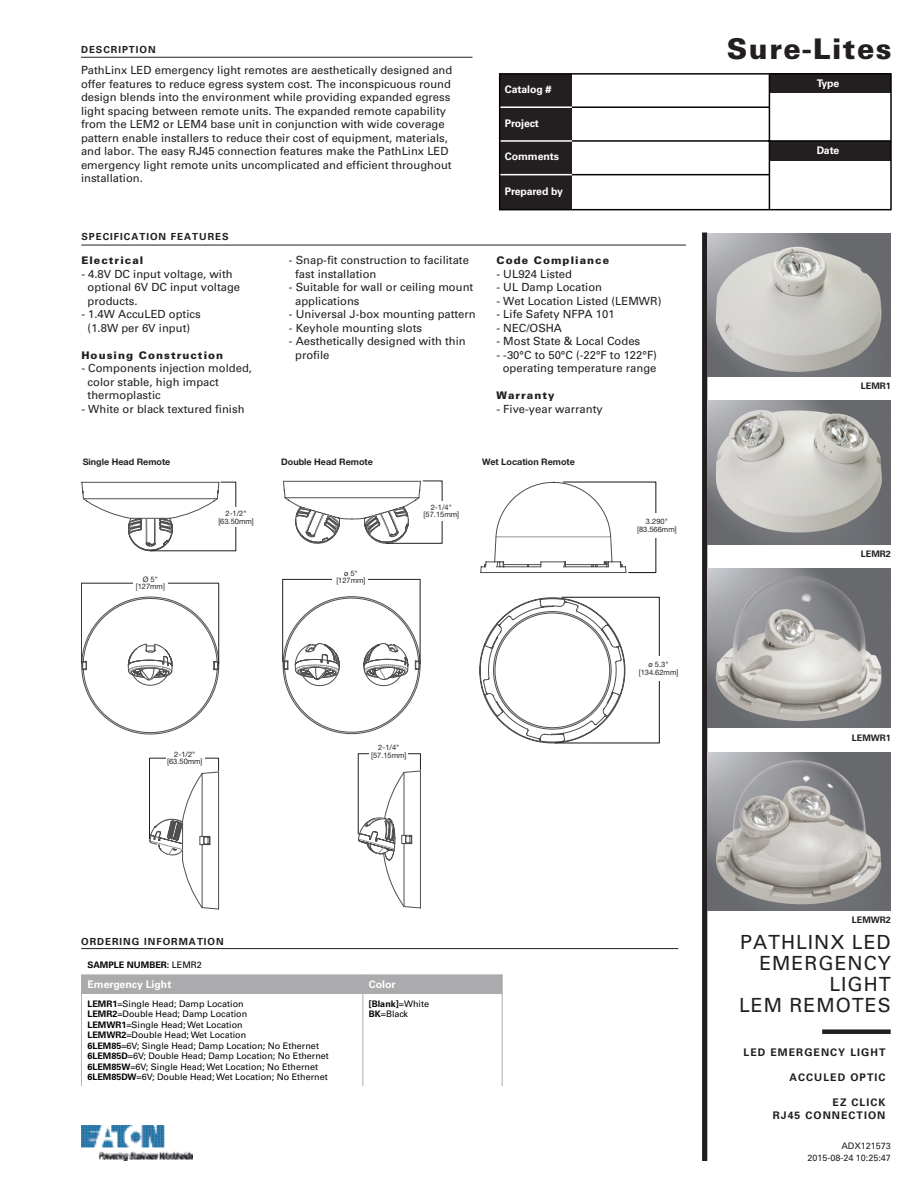
<style>
.page{position:relative;width:918px;height:1188px;background:#fff}
.page>*{position:absolute;margin:0;border:0;box-sizing:border-box;transform-origin:0 0}
.t1{font:900 28.5px "Univers LT Std";letter-spacing:.05em;color:#231f20}
.t2{font:19.5px/21px "Univers LT Std";letter-spacing:.05em;color:#231f20}
.t3{font:11.25px/13.5px "Univers LT Std";color:#231f20}
.t4{font:700 10.5px "Univers LT Std";letter-spacing:-.01em;color:#fff}
.t5{font:900 10.5px "Univers LT Std";letter-spacing:.1em;color:#231f20}
.t6{font:700 10.5px/12.6px "Univers LT Std";letter-spacing:.1em;color:#231f20;text-align:right}
.t7{font:700 9.75px "Univers LT Std";letter-spacing:.1em;color:#231f20}
.t8{font:9px/10.5px "Univers LT Std";color:#040503}
.t9{font:700 9px "Helvetica Neue LT Std";color:#231f20}
.t10{font:9px/12px "Univers LT Std";color:#231f20;text-align:right}
.t11{font:700 9px "Univers LT Std";color:#231f20}
.t12{font:700 9px "Univers LT Std";color:#040503}
.t13{font:7.5px/7.5px "Helvetica Neue LT Std";color:#231f20;text-align:center}
.s1{font-weight:400}
.s2{font-weight:700}
</style>
<div class="page">
<div style="left:702px;top:232px;width:5px;height:929px;background:#231f20"></div>
<hr style="left:81px;top:245px;width:605px;height:1px;background:#231f20">
<hr style="left:81px;top:57px;width:391px;height:1px;background:#231f20">
<svg style="left:479px;top:481px;width:181px;height:263px"></svg>
<svg style="left:149px;top:840px;width:70px;height:69px"></svg>
<svg style="left:81px;top:481px;width:156px;height:359px"></svg>
<svg style="left:358px;top:835px;width:63px;height:73px"></svg>
<svg style="left:282px;top:480px;width:161px;height:355px"></svg>
<hr style="left:234px;top:508px;width:4px;height:19px;background:#fff">
<div style="left:134px;top:580px;width:34px;height:7px;background:#fff"></div>
<div style="left:166px;top:756px;width:38px;height:6px;background:#fff"></div>
<hr style="left:441px;top:501px;width:3px;height:19px;background:#fff">
<div style="left:333px;top:577px;width:35px;height:5px;background:#fff"></div>
<div style="left:369px;top:751px;width:39px;height:5px;background:#fff"></div>
<div style="left:656px;top:656px;width:6px;height:25px;background:#fff"></div>
<div style="left:653px;top:513px;width:6px;height:25px;background:#fff"></div>
<img style="left:81px;top:1125px;width:111px;height:36px">
<div style="left:822px;top:1029px;width:69px;height:5px;background:#231f20"></div>
<img style="left:707px;top:752px;width:184px;height:158px">
<img style="left:707px;top:569px;width:184px;height:159px">
<img style="left:707px;top:401px;width:184px;height:143px">
<img style="left:707px;top:234px;width:184px;height:142px">
<hr style="left:502px;top:994px;width:1px;height:92px;background:#abadb0">
<hr style="left:81px;top:994px;width:1px;height:92px;background:#abadb0">
<div style="left:81px;top:974px;width:422px;height:20px;background:#ababae"></div>
<hr style="left:362px;top:994px;width:1px;height:92px;background:#ababae">
<hr style="left:81px;top:948px;width:597px;height:1px;background:#231f20">
<div style="left:500px;top:74px;width:72px;height:136px;background:#231f20"></div>
<div style="left:770px;top:74px;width:121px;height:19px;background:#231f20"></div>
<div style="left:770px;top:141px;width:121px;height:20px;background:#231f20"></div>
<hr style="left:572px;top:106px;width:198px;height:2px;background:#040503">
<hr style="left:500px;top:106px;width:72px;height:2px;background:#fff">
<hr style="left:572px;top:174px;width:198px;height:1px;background:#040503">
<hr style="left:500px;top:174px;width:72px;height:1px;background:#fff">
<hr style="left:769px;top:74px;width:1px;height:136px;background:#040503">
<hr style="left:572px;top:140px;width:319px;height:2px;background:#040503">
<hr style="left:500px;top:140px;width:72px;height:2px;background:#fff">
<div style="left:499px;top:73px;width:393px;height:137px;border:2px solid #040503"></div>
<p class="t7" style="left:81px;top:43px;width:76px">DESCRIPTION</p>
<p class="t3" style="left:81px;top:64px;width:373px">PathLinx LED emergency light remotes are aesthetically designed and offer features to reduce egress system cost. The inconspicuous round design blends into the environment while providing expanded egress light spacing between remote units. The expanded remote capability from the LEM2 or LEM4 base unit in conjunction with wide coverage pattern enable installers to reduce their cost of equipment, materials, and labor. The easy RJ45 connection features make the PathLinx LED emergency light remote units uncomplicated and efficient throughout installation.</p>
<p class="t7" style="left:81px;top:230px;width:148px">SPECIFICATION FEATURES</p>
<p class="t5" style="left:81px;top:254px;width:63px">Electrical</p>
<p class="t3" style="left:88px;top:267px;width:154px;text-indent:-6px">- 4.8V DC input voltage, with optional 6V DC input voltage products.</p>
<p class="t3" style="left:81px;top:308px;width:121px;text-align:center">- 1.4W AccuLED optics (1.8W per 6V input)</p>
<p class="t5" style="left:81px;top:349px;width:143px">Housing Construction</p>
<p class="t3" style="left:88px;top:362px;width:166px;text-indent:-6px">- Components injection molded, color stable, high impact thermoplastic</p>
<p class="t3" style="left:81px;top:402px;width:165px">- White or black textured finish</p>
<p class="t3" style="left:295px;top:254px;width:175px;text-indent:-6px">- Snap-fit construction to facilitate fast installation</p>
<p class="t3" style="left:295px;top:281px;width:180px;text-indent:-6px">- Suitable for wall or ceiling mount applications</p>
<p class="t3" style="left:289px;top:308px;width:188px">- Universal J-box mounting pattern</p>
<p class="t3" style="left:289px;top:321px;width:135px">- Keyhole mounting slots</p>
<p class="t3" style="left:295px;top:335px;width:172px;text-indent:-6px">- Aesthetically designed with thin profile</p>
<p class="t4" style="left:505px;top:83px;width:48px">CATALOG #</p>
<p class="t4" style="left:505px;top:117px;width:36px">PROJECT</p>
<p class="t4" style="left:505px;top:151px;width:56px">COMMENTS</p>
<p class="t4" style="left:505px;top:186px;width:60px">PREPARED BY</p>
<p class="t5" style="left:496px;top:254px;width:114px">Code Compliance</p>
<p class="t3" style="left:496px;top:267px;width:77px">- UL924 Listed</p>
<p class="t3" style="left:496px;top:281px;width:107px">- UL Damp Location</p>
<p class="t3" style="left:496px;top:294px;width:167px">- Wet Location Listed (LEMWR)</p>
<p class="t3" style="left:496px;top:308px;width:120px">- Life Safety N FPA 101</p>
<p class="t3" style="left:496px;top:321px;width:43px">- NEC/OSHA</p>
<p class="t3" style="left:496px;top:335px;width:145px">- Most State &amp; Local Codes</p>
<p class="t3" style="left:496px;top:348px;width:162px;text-align:center">- -30°C to 50°C (-22°F to 122°F) operating temperature range</p>
<p class="t5" style="left:496px;top:389px;width:60px">Warranty</p>
<p class="t3" style="left:496px;top:402px;width:108px">- Five-year warranty</p>
<p class="t9" style="left:83px;top:456px;width:89px">Single Head Remote</p>
<p class="t9" style="left:281px;top:456px;width:93px">Double Head Remote</p>
<p class="t9" style="left:482px;top:456px;width:94px">Wet Location Remote</p>
<p class="t13" style="left:136px;top:575px;width:31px">Ø 5" [127mm]</p>
<p class="t13" style="left:218px;top:510px;width:37px">2-1/2" [63.50mm]</p>
<p class="t13" style="left:167px;top:750px;width:37px">2-1/2" [63.50mm]</p>
<p class="t13" style="left:336px;top:569px;width:31px">ø 5" [127mm]</p>
<p class="t13" style="left:424px;top:503px;width:37px">2-1/4" [57.15mm]</p>
<p class="t13" style="left:371px;top:744px;width:37px">2-1/4" [57.15mm]</p>
<p class="t13" style="left:637px;top:518px;width:41px">3.290" [83.566mm]</p>
<p class="t13" style="left:639px;top:661px;width:41px">ø 5.3" [134.62mm]</p>
<h1 class="t1" style="left:727px;top:31px;width:166px">Sure-Lites</h1>
<p class="t4" style="left:817px;top:77px;width:24px">TYPE</p>
<p class="t4" style="left:817px;top:144px;width:24px">DATE</p>
<p class="t11" style="left:861px;top:381px;width:13px">LEMR</p>
<p class="t11" style="left:886px;top:381px;width:7px">1</p>
<p class="t11" style="left:861px;top:549px;width:13px">LEMR</p>
<p class="t11" style="left:886px;top:549px;width:7px">2</p>
<p class="t11" style="left:852px;top:732px;width:41px">LEMWR1</p>
<p class="t7" style="left:81px;top:936px;width:144px">ORDERING INFORMATION</p>
<p class="t12" style="left:87px;top:960px;width:116px">SAMPLE NUMBER: <span class="s1">LEMR2</span></p>
<p class="t4" style="left:87px;top:978px;width:86px">EMERGENCY LIGHT</p>
<p class="t4" style="left:369px;top:978px;width:28px">COLOR</p>
<p class="t8" style="left:87px;top:998px;width:243px"><span class="s2">LEMR1</span>=Single Head; Damp Location<br><span class="s2">LEMR2</span>=Double Head; Damp Location<br><span class="s2">LEMWR1</span>=Single Head; Wet Location<br><span class="s2">LEMWR2</span>=Double Head; Wet Location<br><span class="s2">6LEM85</span>=6V; Single Head; Damp Location; No Ethernet <span class="s2">6LEM85D</span>=6V; Double Head; Damp Location; No Ethernet <span class="s2">6LEM85W</span>=6V; Single Head; Wet Location; No Ethernet <span class="s2">6LEM85DW</span>=6V; Double Head; Wet Location; No Ethernet</p>
<p class="t8" style="left:369px;top:998px;width:62px"><span class="s2">[BLANK]</span>=White<br><span class="s2">BK</span>=Black</p>
<p class="t11" style="left:852px;top:915px;width:41px">LEMWR2</p>
<h2 class="t2" style="left:759px;top:932px;width:133px;text-indent:-19px">PathLinx LED<br>Emer</h2>
<h2 class="t2" style="left:739px;top:953px;width:153px;text-align:right">gency<br>Light<br>LEM Remotes</h2>
<p class="t6" style="left:743px;top:1046px;width:144px">LED EMERGENCY LIGHT</p>
<p class="t6" style="left:789px;top:1071px;width:98px">ACCULED OPTIC</p>
<p class="t6" style="left:773px;top:1096px;width:114px">EZ CLICK<br>RJ45 CONNECTION</p>
<p class="t10" style="left:807px;top:1140px;width:85px">ADX121573<br>2015-08-24 10:25:47</p>
</div>
